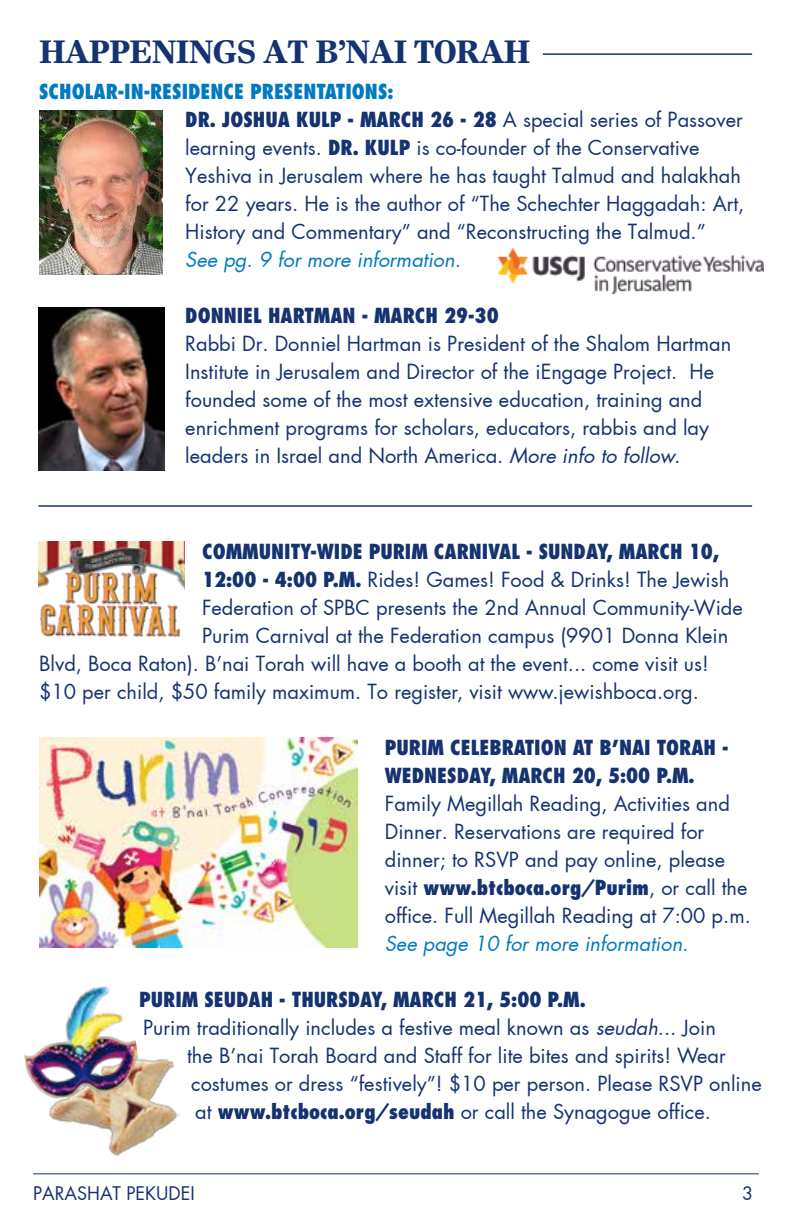
<style>
.page{position:relative;width:792px;height:1224px;background:#fff}
.page>*{position:absolute;margin:0;border:0;box-sizing:border-box;transform-origin:0 0}
.t1{font:700 32px "Greco Europa S Si";letter-spacing:-.03em;color:#153271}
.t2{font:20px/28px "Kudos Book S Si";color:#153271}
.t3{font:800 condensed 20px/28px "Kudos S Si";color:#153271}
.t4{font:italic 20px "Kudos Book S Si";color:#007ac0}
.t5{font:800 condensed 20px "Kudos S Si";color:#007ac0}
.t6{font:18px "Kudos Book S Si";color:#153271}
.s1{font-family:"Kudos S Si";font-weight:800;font-stretch:condensed}
.s2{font-style:italic}
.s3{font-family:"Kudos Book S Si";font-weight:400;font-stretch:normal}
</style>
<div class="page">
<hr style="left:33px;top:1173px;width:726px;height:1px;background:#153271">
<hr style="left:543px;top:53px;width:209px;height:2px;background:#153271">
<img style="left:499px;top:249px;width:264px;height:44px">
<img style="left:39px;top:111px;width:123px;height:163px">
<img style="left:38px;top:307px;width:126px;height:163px">
<img style="left:38px;top:542px;width:147px;height:95px">
<img style="left:39px;top:738px;width:319px;height:209px">
<hr style="left:38px;top:505px;width:714px;height:2px;background:#153271">
<img style="left:49px;top:1059px;width:131px;height:97px">
<img style="left:24px;top:986px;width:118px;height:116px">
<h1 class="t1" style="left:39px;top:32px;width:134px">HAPPENIN</h1>
<h1 class="t1" style="left:213px;top:32px;width:319px">GS AT B’NAI TORAH</h1>
<p class="t5" style="left:39px;top:79px;width:13px">SCHOLAR</p>
<p class="t5" style="left:118px;top:79px;width:44px">-IN-RESIDENCE</p>
<p class="t5" style="left:250px;top:79px;width:12px">PRESENTATIONS</p>
<p class="t5" style="left:387px;top:79px;width:8px">:</p>
<p class="t3" style="left:185px;top:106px;width:58px">DR. JOSHUA</p>
<p class="t3" style="left:296px;top:106px;width:12px">KULP</p>
<p class="t3" style="left:348px;top:106px;width:42px">- MARCH</p>
<p class="t2" style="left:185px;top:106px;width:561px;text-indent:245px"><span class="s1">26 - 28</span> A special series of Passover learning events. <span class="s1">DR. KULP</span> is co-founder of the Conservative Yeshiva in Jerusalem where he has taught Talmud and halakhah for 22 years. He is the author of “The Schechter Haggadah: Art, H istory and Commentary” and “Reconstructing the Talmud.”</p>
<p class="t4" style="left:185px;top:246px;width:277px">See pg. 9 for more information.</p>
<p class="t3" style="left:185px;top:302px;width:315px">DONNIEL HARTMAN - MARCH 29-30</p>
<p class="t2" style="left:185px;top:330px;width:547px">Rabbi Dr. Donniel Hartman is President of the Shalom Hartman Institute in Jerusalem and Director of the iEngage Project. He founded some of the most extensive education, training and enrichment programs for scholars, educators, rabbis and lay leaders in Israel and North America. <span class="s2">More info to follow.</span></p>
<p class="t3" style="left:202px;top:538px;width:178px">COMMUNITY-WIDE PURI</p>
<p class="t3" style="left:411px;top:538px;width:35px">M CARNIVAL</p>
<p class="t3" style="left:526px;top:538px;width:194px">- SUNDAY, MARCH 10,</p>
<p class="t2" style="left:202px;top:566px;width:529px"><span class="s1">12:00 - 4:00 P.M.</span> Rides! Games! Food &amp; Drinks! The Jewish</p>
<p class="t2" style="left:202px;top:594px;width:542px">Federation of SPBC presents the 2nd Annual Community-Wide</p>
<p class="t2" style="left:202px;top:622px;width:528px">Purim Carnival at the Federation campus (9901 Donna Klein</p>
<p class="t2" style="left:39px;top:650px;width:671px">Blvd, Boca Raton). B’nai Torah will have a booth at the event... come visit us!</p>
<p class="t2" style="left:39px;top:678px;width:661px">$10 per child, $50 family maximum. To register, visit www.jewishboca.org.</p>
<p class="t3" style="left:385px;top:734px;width:345px">PURIM CELEBRATION AT B’NAI TORAH -<br>WEDNESDAY, MARCH 20, 5:00 P.M.</p>
<p class="t2" style="left:385px;top:790px;width:347px">Family Megillah Reading, Activities and<br>Dinner. Reservations are required for dinner; to RSVP and pay online, please</p>
<p class="t3" style="left:385px;top:874px;width:364px"><span class="s3">visit</span> WWW.BTCBOCA.ORG/PURIM<span class="s3">, or call the</span></p>
<p class="t2" style="left:385px;top:902px;width:368px">office. Full Megillah Reading at 7:00 p.m.</p>
<p class="t4" style="left:385px;top:930px;width:305px">See page 10 for more information.</p>
<p class="t3" style="left:139px;top:986px;width:448px">PURIM SEUDAH - THURSDAY, MARCH 21, 5:00 P.M.</p>
<p class="t2" style="left:143px;top:1014px;width:574px">Purim traditionally includes a festive meal known as <span class="s2">seudah</span>... Join</p>
<p class="t2" style="left:187px;top:1042px;width:540px">the B’nai Torah Board and Staff for lite bites and spirits! Wear</p>
<p class="t2" style="left:191px;top:1070px;width:572px">costumes or dress “festively”! $10 per person. Please RSVP online</p>
<p class="t2" style="left:195px;top:1098px;width:517px">at <span class="s1">WWW.BTCBOCA.ORG/SEUDAH</span> or call the Synagogue office.</p>
<p class="t6" style="left:33px;top:1181px;width:163px">parashat pekudei</p>
<p class="t6" style="left:742px;top:1181px;width:13px">3</p>
</div>
